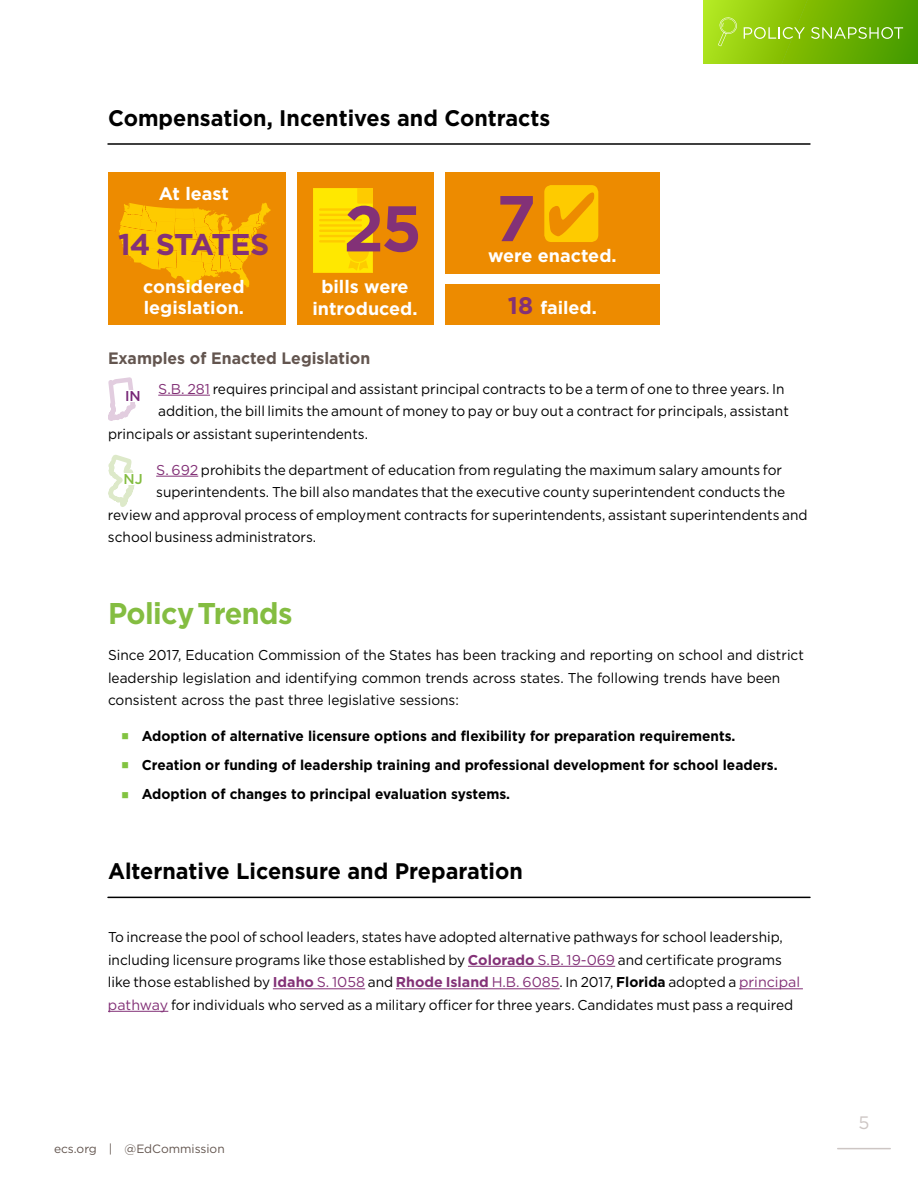
<style>
.page{position:relative;width:918px;height:1188px;background:#fff}
.page>*{position:absolute;margin:0;border:0;box-sizing:border-box;transform-origin:0 0}
.t1{font:700 64.5px "Gotham";color:#833177}
.t2{font:700 30px "Gotham";letter-spacing:-.02em;color:#84bd41;scale:.96 1}
.t3{font:700 30px "Gotham";letter-spacing:-.03em;color:#833177}
.t4{font:700 22.5px "Gotham";color:#000;scale:.96 1}
.t5{font:700 18px/21.6px "Gotham";color:#fff}
.t6{font:18px "Gotham";color:#cdc6c4}
.t7{font:700 16.5px "Gotham";color:#63554f;scale:.96 1}
.t8{font:14.25px/22.5px "Gotham";color:#000;scale:.96 1}
.t9{font:700 14.25px/29.2px "Gotham";color:#000;scale:.96 1}
.t10{font:500 14.25px "Gotham";color:#84bd41}
.t11{font:500 14.25px "Gotham";color:#772877}
.t12{font:12px "Gotham";color:#63554f}
.s1{font-size:24px;color:#833177}
.s2{color:#833177}
.s3{font-weight:700;color:#833177}
.s4{font-weight:700}
</style>
<div class="page">
<hr style="left:838px;top:1148px;width:52px;height:1px;background:#cdc6c4">
<svg style="left:703px;top:0;width:215px;height:64px;background:#80be10"></svg>
<hr style="left:108px;top:143px;width:702px;height:2px;background:#000">
<hr style="left:158px;top:395px;width:52px;height:1px;background:#833177">
<hr style="left:156px;top:476px;width:42px;height:1px;background:#833177">
<hr style="left:108px;top:897px;width:702px;height:1px;background:#000">
<hr style="left:468px;top:966px;width:147px;height:1px;background:#833177">
<hr style="left:273px;top:988px;width:92px;height:1px;background:#833177">
<hr style="left:396px;top:988px;width:164px;height:1px;background:#833177">
<hr style="left:739px;top:988px;width:64px;height:1px;background:#833177">
<hr style="left:108px;top:1011px;width:60px;height:1px;background:#833177">
<div style="left:297px;top:172px;width:137px;height:153px;background:#ed8b00"></div>
<div style="left:108px;top:172px;width:177px;height:153px;background:#ed8b00"></div>
<svg style="left:119px;top:203px;width:152px;height:87px"></svg>
<svg style="left:313px;top:188px;width:60px;height:85px;background:#fedf00"></svg>
<div style="left:445px;top:285px;width:215px;height:40px;background:#ed8b00"></div>
<div style="left:445px;top:172px;width:215px;height:102px;background:#ed8b00"></div>
<svg style="left:544px;top:185px;width:54px;height:57px"></svg>
<svg style="left:108px;top:377px;width:28px;height:130px"></svg>
<div style="left:125px;top:390px;width:20px;height:12px;background:#fff"></div>
<h3 class="t4" style="left:108px;top:103px;width:462px">Compensation, Incentives and Contracts</h3>
<p class="t5" style="left:159px;top:183px;width:72px">At least</p>
<h2 class="t3" style="left:118px;top:225px;width:153px">14 STATES</h2>
<p class="t5" style="left:143px;top:275px;width:103px">considered legislation.</p>
<h1 class="t1" style="left:344px;top:186px;width:80px">25</h1>
<p class="t5" style="left:313px;top:276px;width:107px;text-align:center">bills were introduced.</p>
<h1 class="t1" style="left:496px;top:176px;width:41px">7</h1>
<p class="t5" style="left:488px;top:245px;width:130px">were enacted.</p>
<p class="t5" style="left:508px;top:297px;width:90px"><span class="s1">18</span> failed.</p>
<p class="t7" style="left:108px;top:348px;width:275px">Examples of Enacted Legislation</p>
<p class="t8" style="left:158px;top:377px;width:654px"><span class="s2">S.B. 281</span> requires principal and assistant principal contracts to be a term of one to three years. In</p>
<p class="t8" style="left:158px;top:400px;width:658px">addition, the bill limits the amount of money to pay or buy out a contract for principals, assistant</p>
<p class="t8" style="left:108px;top:422px;width:272px">principals or assistant superintendents.</p>
<p class="t8" style="left:156px;top:458px;width:654px"><span class="s2">S. 692</span> prohibits the department of education from regulating the maximum salary amounts for</p>
<p class="t8" style="left:156px;top:481px;width:657px">superintendents. The bill also mandates that the executive county superintendent conducts the</p>
<p class="t8" style="left:108px;top:503px;width:730px">review and approval process of employment contracts for superintendents, assistant superintendents and</p>
<p class="t8" style="left:108px;top:526px;width:218px">school business administrators.</p>
<p class="t11" style="left:125px;top:387px;width:17px">IN</p>
<p class="t10" style="left:124px;top:470px;width:21px">NJ</p>
<h2 class="t2" style="left:108px;top:593px;width:194px">Policy Trends</h2>
<p class="t8" style="left:108px;top:643px;width:726px">Since 2017, Education Commission of the States has been tracking and reporting on school and district leadership legislation and identifying common trends across states. The following trends have been consistent across the past three legislative sessions:</p>
<p class="t9" style="left:142px;top:721px;width:664px">Adoption of alternative licensure options and flexibility for preparation requirements.<br>Creation or funding of leadership training and professional development for school leaders.<br>Adoption of changes to principal evaluation systems.</p>
<h3 class="t4" style="left:108px;top:856px;width:434px">Alternative Licensure and Preparation</h3>
<p class="t8" style="left:108px;top:926px;width:722px">To increase the pool of school leaders, states have adopted alternative pathways for school leadership, including licensure programs like those established by <span class="s3">Colorado</span> <span class="s2">S.B. 19-069</span> and certificate programs like those established by <span class="s3">Idaho</span> <span class="s2">S. 1058</span> and <span class="s3">Rhode Island</span> <span class="s2">H.B. 6085</span>. In 2017, <span class="s4">Florida</span> adopted a <span class="s2">principal pathway</span> for individuals who served as a military officer for three years. Candidates must pass a required</p>
<p class="t12" style="left:54px;top:1141px;width:172px">ecs.org | @EdCommission</p>
<p class="t6" style="left:858px;top:1111px;width:13px">5</p>
</div>
